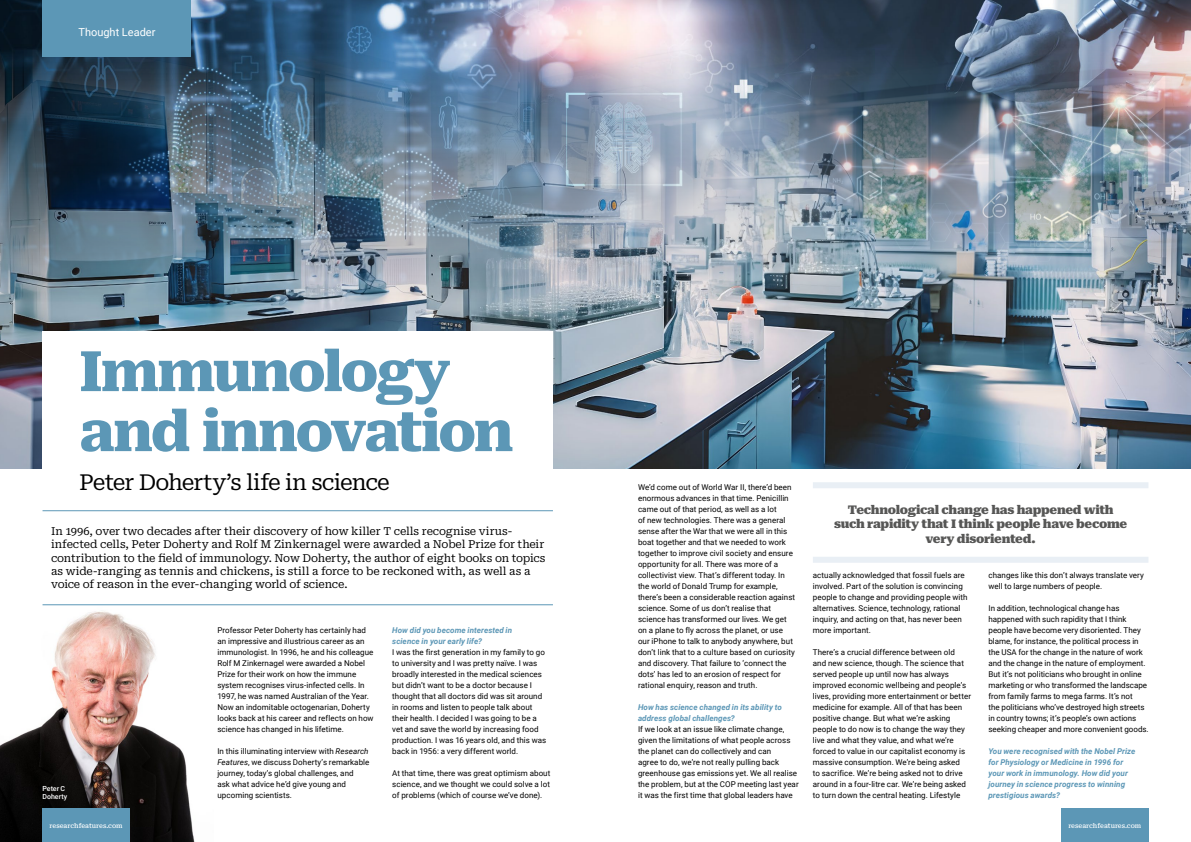
<style>
.page{position:relative;width:1191px;height:842px;background:#fff}
.page>*{position:absolute;margin:0;border:0;box-sizing:border-box;transform-origin:0 0}
.t1{font:800 56px/60px "Roboto Serif";letter-spacing:-.045em;color:#5c97b6}
.Sub-title{font:22px "Roboto Serif";letter-spacing:-.045em;color:#000}
.Pull-Quote{font:900 12px/14.4px "Roboto Serif";letter-spacing:-.025em;color:#575756;text-align:center}
.Intro__Bullets{font:11px/13.2px "Roboto Serif";letter-spacing:-.015em;color:#000}
.t2{font:11px "Roboto";color:#fff}
.Body_Copy{font:8px/11px "Roboto";letter-spacing:.005em;color:#000}
.Body_Copy_Question{font:italic 700 8px/11px "Roboto";letter-spacing:.005em;color:#5c97b6}
.Caption_Text{font:500 7px/8.5px "Roboto";color:#fff}
.t3{font:500 6.5px "Roboto Serif";color:#fff}
.s1{font-style:italic}
</style>
<div class="page">
<img style="left:0;top:301px;width:1191px;height:167px">
<img style="left:0;top:604px;width:213px;height:238px">
<hr style="left:43px;top:604px;width:510px;height:1px;background:#5c97b6">
<hr style="left:43px;top:510px;width:510px;height:1px;background:#5c97b6">
<div style="left:813px;top:482px;width:335px;height:6px;background:#e9eff5"></div>
<div style="left:813px;top:557px;width:335px;height:6px;background:#e9eff5"></div>
<img style="left:0;top:0;width:1191px;height:301px">
<div style="left:43px;top:332px;width:510px;height:176px;background:#fff"></div>
<div style="left:1060px;top:808px;width:88px;height:34px;background:#5c97b6"></div>
<div style="left:43px;top:808px;width:87px;height:34px;background:#5c97b6"></div>
<div style="left:43px;top:0;width:148px;height:57px;background:#5c97b6"></div>
<h3 class="t2" style="left:78px;top:25px;width:79px">Thought Leader</h3>
<p class="t1" style="left:79px;top:337px;width:436px">Immunology and innovation</p>
<p class="Sub-title" style="left:79px;top:464px;width:312px">Peter Doherty’s life in science</p>
<p class="Body_Copy" style="left:638px;top:482px;width:159px">We’d come out of World War II, there’d been enormous advances in that time. Penicillin came out of that period, as well as a lot<br>of new technologies. There was a general sense after the War that we were all in this boat together and that we needed to work together to improve civil society and ensure opportunity for all. There was more of a collectivist view. That’s different today. In the world of Donald Trump for example, there’s been a considerable reaction against science. Some of us don’t realise that science has transformed our lives. We get on a plane to fly across the planet, or use our iPhone to talk to anybody anywhere, but don’t link that to a culture based on curiosity and discovery. That failure to ‘connect the dots’ has led to an erosion of respect for rational enquiry, reason and truth.</p>
<p class="Body_Copy_Question" style="left:638px;top:702px;width:145px">How has science changed in its ability to address global challenges?</p>
<p class="Body_Copy" style="left:638px;top:724px;width:162px">If we look at an issue like climate change, given the limitations of what people across the planet can do collectively and can<br>agree to do, we’re not really pulling back greenhouse gas emissions yet. We all realise the problem, but at the COP meeting last year it was the first time that global leaders have</p>
<p class="Pull-Quote" style="left:834px;top:501px;width:294px">Technological change has happened with such rapidity that I think people have become very disoriented.</p>
<p class="Intro__Bullets" style="left:51px;top:524px;width:496px">In 1996, over two decades after their discovery of how killer T cells recognise virus&shy;infected cells, Peter Doherty and Rolf M Zinkernagel were awarded a Nobel Prize for their contribution to the field of immunology. Now Doherty, the author of eight books on topics as wide-ranging as tennis and chickens, is still a force to be reckoned with, as well as a voice of reason in the ever-changing world of science.</p>
<p class="Body_Copy" style="left:217px;top:625px;width:158px">Professor Peter Doherty has certainly had an impressive and illustrious career as an immunologist. In 1996, he and his colleague Rolf M Zinkernagel were awarded a Nobel Prize for their work on how the immune system recognises virus-infected cells. In 1997, he was named Australian of the Year.<br>Now an indomitable octogenarian, Doherty looks back at his career and reflects on how science has changed in his lifetime.</p>
<p class="Body_Copy" style="left:217px;top:746px;width:154px">In this illuminating interview with <span class="s1">Research Features</span>, we discuss Doherty’s remarkable journey, today’s global challenges, and<br>ask what advice he’d give young and upcoming scientists.</p>
<p class="Body_Copy" style="left:813px;top:570px;width:156px">actually acknowledged that fossil fuels are involved. Part of the solution is convincing people to change and providing people with alternatives. Science, technology, rational inquiry, and acting on that, has never been more important.</p>
<p class="Body_Copy" style="left:813px;top:647px;width:160px">There’s a crucial difference between old<br>and new science, though. The science that served people up until now has always improved economic wellbeing and people’s lives, providing more entertainment or better medicine for example. All of that has been positive change. But what we’re asking people to do now is to change the way they live and what they value, and what we’re forced to value in our capitalist economy is massive consumption. We’re being asked<br>to sacrifice. We’re being asked not to drive around in a four-litre car. We’re being asked to turn down the central heating. Lifestyle</p>
<p class="Body_Copy" style="left:988px;top:570px;width:157px">changes like this don’t always translate very well to large numbers of people.</p>
<p class="Body_Copy" style="left:988px;top:603px;width:162px">In addition, technological change has happened with such rapidity that I think people have become very disoriented. They blame, for instance, the political process in the USA for the change in the nature of work and the change in the nature of employment.<br>But it’s not politicians who brought in online marketing or who transformed the landscape from family farms to mega farms. It’s not<br>the politicians who’ve destroyed high streets in country towns; it’s people’s own actions seeking cheaper and more convenient goods.</p>
<p class="Body_Copy_Question" style="left:988px;top:746px;width:148px">You were recognised with the Nobel Prize for Physiology or Medicine in 1996 for your work in immunology. How did your journey in science progress to winning prestigious awards?</p>
<p class="Body_Copy_Question" style="left:392px;top:625px;width:121px">How did you become interested in science in your early life?</p>
<p class="Body_Copy" style="left:392px;top:647px;width:155px">I was the first generation in my family to go to university and I was pretty naïve. I was broadly interested in the medical sciences but didn’t want to be a doctor because I thought that all doctors did was sit around in rooms and listen to people talk about their health. I decided I was going to be a vet and save the world by increasing food production. I was 16 years old, and this was back in 1956: a very different world.</p>
<p class="Body_Copy" style="left:392px;top:768px;width:160px;text-align:justify">At that time, there was great optimism about science, and we thought we could solve a lot of problems (which of course we’ve done).</p>
<p class="Caption_Text" style="left:43px;top:783px;width:26px">Peter C<br>Doherty</p>
<p class="t3" style="left:50px;top:820px;width:74px">researchfeatures.com</p>
<p class="t3" style="left:1068px;top:820px;width:74px">researchfeatures.com</p>
</div>
